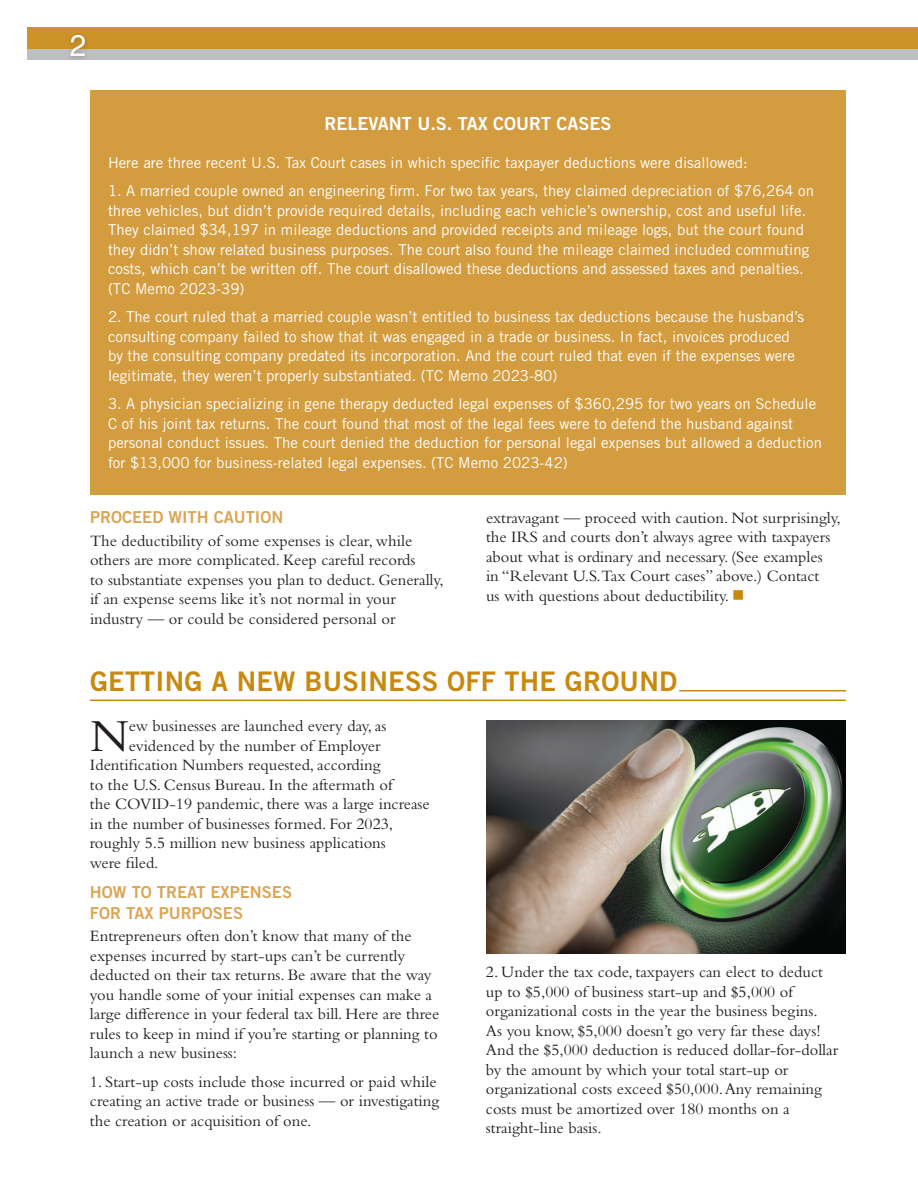
<style>
.page{position:relative;width:918px;height:1188px;background:#fff}
.page>*{position:absolute;margin:0;border:0;box-sizing:border-box;transform-origin:0 0}
.t1{font:47.85px "Bembo Std";color:#231f20}
.t2{font:30px "Helvetica LT Std";color:#fff}
.t3{font:27px "Trade Gothic LT Std Bd 2";letter-spacing:.01em;color:#c8890e}
.t4{font:18px "Trade Gothic LT Std Bd 2";color:#fff}
.t5{font:16.5px/19.5px "Bembo Std";color:#231f20}
.t6{font:16.5px/21px "Trade Gothic LT Std Bd 2";color:#d9a756}
.t7{font:15px/19.5px "Trade Gothic LT Std";color:#fff}
.s1{color:#c8890e}
</style>
<div class="page">
<div style="left:90px;top:90px;width:756px;height:405px;background:#d39c3f"></div>
<div style="left:27px;top:44px;width:891px;height:16px;background:#bebfc2"></div>
<div style="left:27px;top:27px;width:891px;height:22px;background:#cd9328"></div>
<hr style="left:679px;top:690px;width:167px;height:2px;background:#c8890e">
<hr style="left:90px;top:700px;width:756px;height:1px;background:#c8890e">
<div style="left:67px;top:31px;width:24px;height:31px;background:#231f20;opacity:.3"></div>
<img style="left:486px;top:720px;width:360px;height:234px">
<h2 class="t2" style="left:70px;top:28px;width:18px">2</h2>
<p class="t4" style="left:325px;top:113px;width:288px">RELEVANT U.S. TAX COURT CASES</p>
<p class="t7" style="left:108px;top:152px;width:641px">Here are three recent U.S. Tax Court cases in which specific taxpayer deductions were disallowed:</p>
<p class="t7" style="left:108px;top:181px;width:708px">1. A married couple owned an engineering firm. For two tax years, they claimed depreciation of $76,264 on three vehicles, but didn’t provide required details, including each vehicle’s ownership, cost and useful life.<br>They claimed $34,197 in mileage deductions and provided receipts and mileage logs, but the court found they didn’t show related business purposes. The court also found the mileage claimed included commuting costs, which can’t be written off. The court disallowed these deductions and assessed taxes and penalties. (TC Memo 2023-39)</p>
<p class="t7" style="left:108px;top:307px;width:698px">2. The court ruled that a married couple wasn’t entitled to business tax deductions because the husband’s consulting company failed to show that it was engaged in a trade or business. In fact, invoices produced by the consulting company predated its incorporation. And the court ruled that even if the expenses were legitimate, they weren’t properly substantiated. (TC Memo 2023-80)</p>
<p class="t7" style="left:108px;top:394px;width:716px">3. A physician specializing in gene therapy deducted legal expenses of $360,295 for two years on Schedule C of his joint tax returns. The court found that most of the legal fees were to defend the husband against personal conduct issues. The court denied the deduction for personal legal expenses but allowed a deduction for $13,000 for business-related legal expenses. (TC Memo 2023-42)</p>
<p class="t6" style="left:90px;top:507px;width:195px">PROCEED WITH CAUTION</p>
<p class="t5" style="left:90px;top:531px;width:355px">The deductibility of some expenses is clear, while others are more complicated. Keep careful records<br>to substantiate expenses you plan to deduct. Generally, if an expense seems like it’s not normal in your industry — or could be considered personal or</p>
<p class="t5" style="left:486px;top:507px;width:356px">extravagant — proceed with caution. Not surprisingly, the IRS and courts don’t always agree with taxpayers about what is ordinary and necessary. (See examples<br>in “Relevant U.S.Tax Court cases” above.) Contact<br>us with questions about deductibility. <span class="s1">■</span></p>
<h3 class="t3" style="left:90px;top:665px;width:589px">GETTING A NEW BUSINESS OFF THE GROUND</h3>
<h1 class="t1" style="left:90px;top:708px;width:40px">N</h1>
<p class="t5" style="left:129px;top:716px;width:259px">ew businesses are launched every day, as</p>
<p class="t5" style="left:129px;top:735px;width:253px">evidenced by the number of Employer</p>
<p class="t5" style="left:90px;top:755px;width:292px">Identification Numbers requested, according</p>
<p class="t5" style="left:90px;top:774px;width:304px">to the U.S. Census Bureau. In the aftermath of</p>
<p class="t5" style="left:90px;top:794px;width:341px">the COVID-19 pandemic, there was a large increase</p>
<p class="t5" style="left:90px;top:813px;width:305px">in the number of businesses formed. For 2023,</p>
<p class="t5" style="left:90px;top:833px;width:297px">roughly 5.5 million new business applications</p>
<p class="t5" style="left:90px;top:852px;width:70px">were filed.</p>
<p class="t6" style="left:90px;top:881px;width:204px">HOW TO TREAT EXPENSES<br>FOR TAX PURPOSES</p>
<p class="t5" style="left:90px;top:926px;width:351px">Entrepreneurs often don’t know that many of the expenses incurred by start-ups can’t be currently deducted on their tax returns. Be aware that the way you handle some of your initial expenses can make a large difference in your federal tax bill. Here are three rules to keep in mind if you’re starting or planning to launch a new business:</p>
<p class="t5" style="left:90px;top:1071px;width:351px">1. Start-up costs include those incurred or paid while creating an active trade or business — or investigating the creation or acquisition of one.</p>
<p class="t5" style="left:486px;top:962px;width:354px">2. Under the tax code, taxpayers can elect to deduct up to $5,000 of business start-up and $5,000 of organizational costs in the year the business begins.<br>As you know, $5,000 doesn’t go very far these days!<br>And the $5,000 deduction is reduced dollar-for-dollar by the amount by which your total start-up or organizational costs exceed $50,000. Any remaining costs must be amortized over 180 months on a straight-line basis.</p>
</div>
